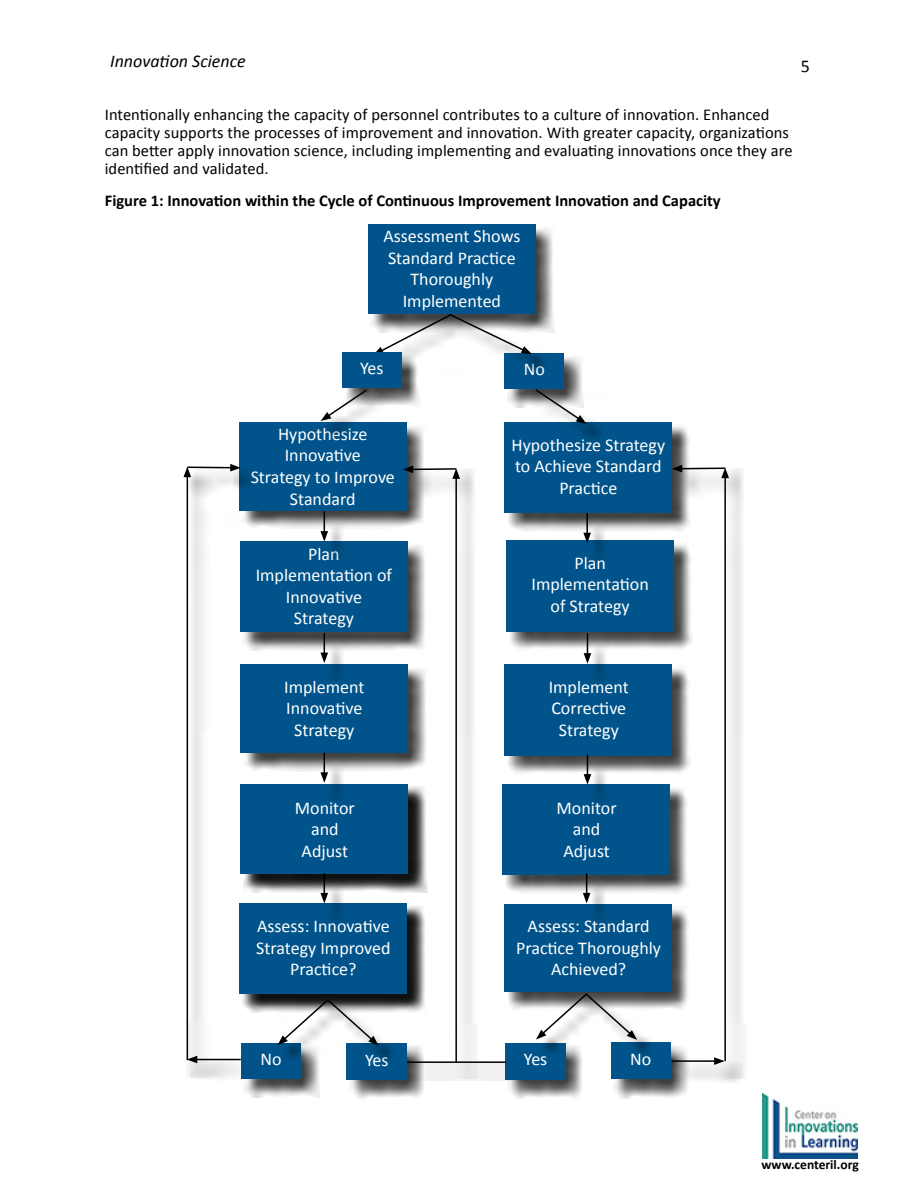
<style>
.page{position:relative;width:918px;height:1188px;background:#fff}
.page>*{position:absolute;margin:0;border:0;box-sizing:border-box;transform-origin:0 0}
.Figure_Text{font:18px "Calibri";color:#fff}
.t1{font:italic 18px "Calibri";color:#000}
.t2{font:18px "Calibri";color:#000}
.t3{font:16.5px/17.9px "Calibri";letter-spacing:.005em;color:#000}
.Figure_Table_Title{font:700 16.5px "Calibri";color:#000}
.t4{font:700 13.5px "Calibri";color:#000}
</style>
<div class="page">
<div style="left:507px;top:355px;width:76px;height:52px;background:#000;opacity:.75"></div>
<div style="left:505px;top:353px;width:59px;height:35px;background:#00548b"></div>
<div style="left:241px;top:424px;width:185px;height:105px;background:#000;opacity:.75"></div>
<div style="left:239px;top:422px;width:168px;height:88px;background:#00548b"></div>
<div style="left:242px;top:543px;width:185px;height:108px;background:#000;opacity:.75"></div>
<div style="left:240px;top:542px;width:168px;height:90px;background:#00548b"></div>
<div style="left:243px;top:666px;width:184px;height:106px;background:#000;opacity:.75"></div>
<div style="left:241px;top:664px;width:167px;height:89px;background:#00548b"></div>
<div style="left:370px;top:226px;width:185px;height:107px;background:#000;opacity:.75"></div>
<div style="left:368px;top:224px;width:168px;height:90px;background:#00548b"></div>
<div style="left:452px;top:317px;width:97px;height:56px;background:#000;opacity:.75"></div>
<svg style="left:373px;top:314px;width:159px;height:41px"></svg>
<div style="left:675px;top:468px;width:72px;height:611px;background:#000;opacity:.75"></div>
<hr style="left:724px;top:476px;width:2px;height:585px;background:#000">
<svg style="left:691px;top:467px;width:38px;height:11px"></svg>
<div style="left:243px;top:786px;width:184px;height:107px;background:#000;opacity:.75"></div>
<div style="left:241px;top:784px;width:167px;height:90px;background:#00548b"></div>
<div style="left:242px;top:905px;width:184px;height:108px;background:#000;opacity:.75"></div>
<div style="left:240px;top:903px;width:167px;height:91px;background:#00548b"></div>
<div style="left:345px;top:354px;width:75px;height:53px;background:#000;opacity:.75"></div>
<div style="left:342px;top:353px;width:60px;height:35px;background:#00548b"></div>
<div style="left:508px;top:1045px;width:77px;height:54px;background:#000;opacity:.75"></div>
<div style="left:505px;top:1043px;width:61px;height:36px;background:#00548b"></div>
<div style="left:613px;top:1045px;width:77px;height:54px;background:#000;opacity:.75"></div>
<div style="left:611px;top:1043px;width:59px;height:36px;background:#00548b"></div>
<div style="left:324px;top:514px;width:22px;height:45px;background:#000;opacity:.75"></div>
<svg style="left:320px;top:511px;width:8px;height:31px"></svg>
<div style="left:324px;top:392px;width:61px;height:47px;background:#000;opacity:.75"></div>
<svg style="left:321px;top:388px;width:48px;height:33px"></svg>
<div style="left:324px;top:636px;width:22px;height:45px;background:#000;opacity:.75"></div>
<svg style="left:320px;top:633px;width:8px;height:30px"></svg>
<div style="left:324px;top:756px;width:22px;height:45px;background:#000;opacity:.75"></div>
<svg style="left:320px;top:753px;width:8px;height:30px"></svg>
<div style="left:324px;top:876px;width:22px;height:45px;background:#000;opacity:.75"></div>
<svg style="left:320px;top:873px;width:8px;height:30px"></svg>
<div style="left:507px;top:424px;width:184px;height:108px;background:#000;opacity:.75"></div>
<div style="left:505px;top:422px;width:167px;height:91px;background:#00548b"></div>
<div style="left:538px;top:392px;width:67px;height:51px;background:#000;opacity:.75"></div>
<svg style="left:534px;top:388px;width:53px;height:36px"></svg>
<div style="left:509px;top:542px;width:183px;height:109px;background:#000;opacity:.75"></div>
<div style="left:506px;top:540px;width:168px;height:92px;background:#00548b"></div>
<div style="left:507px;top:666px;width:183px;height:109px;background:#000;opacity:.75"></div>
<div style="left:505px;top:664px;width:167px;height:92px;background:#00548b"></div>
<div style="left:505px;top:786px;width:183px;height:108px;background:#000;opacity:.75"></div>
<div style="left:502px;top:784px;width:168px;height:90px;background:#00548b"></div>
<div style="left:506px;top:906px;width:184px;height:105px;background:#000;opacity:.75"></div>
<div style="left:504px;top:904px;width:167px;height:88px;background:#00548b"></div>
<div style="left:586px;top:876px;width:23px;height:45px;background:#000;opacity:.75"></div>
<svg style="left:583px;top:873px;width:7px;height:30px"></svg>
<div style="left:587px;top:757px;width:22px;height:45px;background:#000;opacity:.75"></div>
<svg style="left:584px;top:754px;width:7px;height:31px"></svg>
<div style="left:587px;top:636px;width:22px;height:45px;background:#000;opacity:.75"></div>
<svg style="left:584px;top:633px;width:7px;height:31px"></svg>
<div style="left:587px;top:516px;width:22px;height:45px;background:#000;opacity:.75"></div>
<hr style="left:586px;top:513px;width:2px;height:22px;background:#000">
<svg style="left:583px;top:533px;width:8px;height:10px"></svg>
<div style="left:244px;top:1045px;width:76px;height:53px;background:#000;opacity:.75"></div>
<div style="left:242px;top:1043px;width:59px;height:35px;background:#00548b"></div>
<div style="left:349px;top:1045px;width:77px;height:54px;background:#000;opacity:.75"></div>
<div style="left:347px;top:1043px;width:60px;height:37px;background:#00548b"></div>
<div style="left:539px;top:996px;width:116px;height:62px;background:#000;opacity:.75"></div>
<svg style="left:536px;top:992px;width:101px;height:48px"></svg>
<div style="left:281px;top:1002px;width:116px;height:62px;background:#000;opacity:.75"></div>
<svg style="left:278px;top:997px;width:101px;height:49px"></svg>
<div style="left:675px;top:1060px;width:68px;height:23px;background:#000;opacity:.75"></div>
<hr style="left:672px;top:1060px;width:44px;height:2px;background:#000">
<svg style="left:714px;top:1057px;width:11px;height:8px"></svg>
<div style="left:410px;top:1063px;width:114px;height:18px;background:#000;opacity:.75"></div>
<hr style="left:407px;top:1061px;width:99px;height:2px;background:#000">
<div style="left:406px;top:468px;width:72px;height:611px;background:#000;opacity:.75"></div>
<hr style="left:455px;top:477px;width:2px;height:585px;background:#000">
<svg style="left:403px;top:466px;width:57px;height:13px"></svg>
<div style="left:186px;top:467px;width:72px;height:611px;background:#000;opacity:.75"></div>
<hr style="left:187px;top:475px;width:1px;height:585px;background:#000">
<svg style="left:184px;top:464px;width:57px;height:13px"></svg>
<div style="left:190px;top:1059px;width:69px;height:22px;background:#000;opacity:.75"></div>
<hr style="left:195px;top:1059px;width:46px;height:1px;background:#000">
<svg style="left:187px;top:1056px;width:10px;height:7px"></svg>
<img style="left:763px;top:1093px;width:94px;height:65px">
<p class="t1" style="left:110px;top:49px;width:137px">Innovation Science</p>
<p class="t2" style="left:801px;top:55px;width:11px">5</p>
<p class="t3" style="left:105px;top:106px;width:689px">Intentionally enhancing the capacity of personnel contributes to a culture of innovation. Enhanced capacity supports the processes of improvement and innovation. With greater capacity, organizations can better apply innovation science, including implementing and evaluating innovations once they are identified and validated.</p>
<p class="Figure_Table_Title" style="left:105px;top:190px;width:617px">Figure 1: Innovation within the Cycle of Continuous Improvement Innovation and Capacity</p>
<p class="Figure_Text" style="left:383px;top:225px;width:139px">Assessment Shows</p>
<p class="Figure_Text" style="left:388px;top:246px;width:129px">Standard Practice</p>
<p class="Figure_Text" style="left:411px;top:268px;width:84px">Thoroughly</p>
<p class="Figure_Text" style="left:403px;top:290px;width:100px">Implemented</p>
<p class="Figure_Text" style="left:360px;top:357px;width:25px">Yes</p>
<p class="Figure_Text" style="left:278px;top:422px;width:91px">Hypothesize</p>
<p class="Figure_Text" style="left:285px;top:444px;width:78px">Innovative</p>
<p class="Figure_Text" style="left:251px;top:466px;width:146px">Strategy to Improve</p>
<p class="Figure_Text" style="left:290px;top:487px;width:67px">Standard</p>
<p class="Figure_Text" style="left:308px;top:542px;width:33px">Plan</p>
<p class="Figure_Text" style="left:256px;top:564px;width:138px">Implementation of</p>
<p class="Figure_Text" style="left:286px;top:585px;width:78px">Innovative</p>
<p class="Figure_Text" style="left:294px;top:607px;width:62px">Strategy</p>
<p class="Figure_Text" style="left:284px;top:675px;width:82px">Implement</p>
<p class="Figure_Text" style="left:286px;top:697px;width:78px">Innovative</p>
<p class="Figure_Text" style="left:294px;top:719px;width:62px">Strategy</p>
<p class="Figure_Text" style="left:295px;top:796px;width:62px">Monitor</p>
<p class="Figure_Text" style="left:311px;top:818px;width:29px">and</p>
<p class="Figure_Text" style="left:302px;top:839px;width:48px">Adjust</p>
<p class="Figure_Text" style="left:257px;top:915px;width:134px">Assess: Innovative</p>
<p class="Figure_Text" style="left:256px;top:936px;width:136px">Strategy Improved</p>
<p class="Figure_Text" style="left:290px;top:958px;width:68px">Practice?</p>
<p class="Figure_Text" style="left:261px;top:1048px;width:23px">No</p>
<p class="Figure_Text" style="left:365px;top:1049px;width:25px">Yes</p>
<p class="Figure_Text" style="left:524px;top:358px;width:23px">No</p>
<p class="Figure_Text" style="left:512px;top:433px;width:155px">Hypothesize Strategy</p>
<p class="Figure_Text" style="left:515px;top:455px;width:148px">to Achieve Standard</p>
<p class="Figure_Text" style="left:559px;top:477px;width:60px">Practice</p>
<p class="Figure_Text" style="left:574px;top:551px;width:33px">Plan</p>
<p class="Figure_Text" style="left:532px;top:573px;width:119px">Implementation</p>
<p class="Figure_Text" style="left:551px;top:594px;width:81px">of Strategy</p>
<p class="Figure_Text" style="left:549px;top:675px;width:82px">Implement</p>
<p class="Figure_Text" style="left:551px;top:697px;width:76px">Corrective</p>
<p class="Figure_Text" style="left:559px;top:718px;width:62px">Strategy</p>
<p class="Figure_Text" style="left:557px;top:796px;width:62px">Monitor</p>
<p class="Figure_Text" style="left:573px;top:818px;width:29px">and</p>
<p class="Figure_Text" style="left:563px;top:839px;width:48px">Adjust</p>
<p class="Figure_Text" style="left:528px;top:915px;width:124px">Assess: Standard</p>
<p class="Figure_Text" style="left:516px;top:936px;width:146px">Practice Thoroughly</p>
<p class="Figure_Text" style="left:551px;top:958px;width:77px">Achieved?</p>
<p class="Figure_Text" style="left:524px;top:1048px;width:25px">Yes</p>
<p class="Figure_Text" style="left:630px;top:1048px;width:23px">No</p>
<p class="t4" style="left:761px;top:1156px;width:99px">www.centeril.org</p>
</div>
